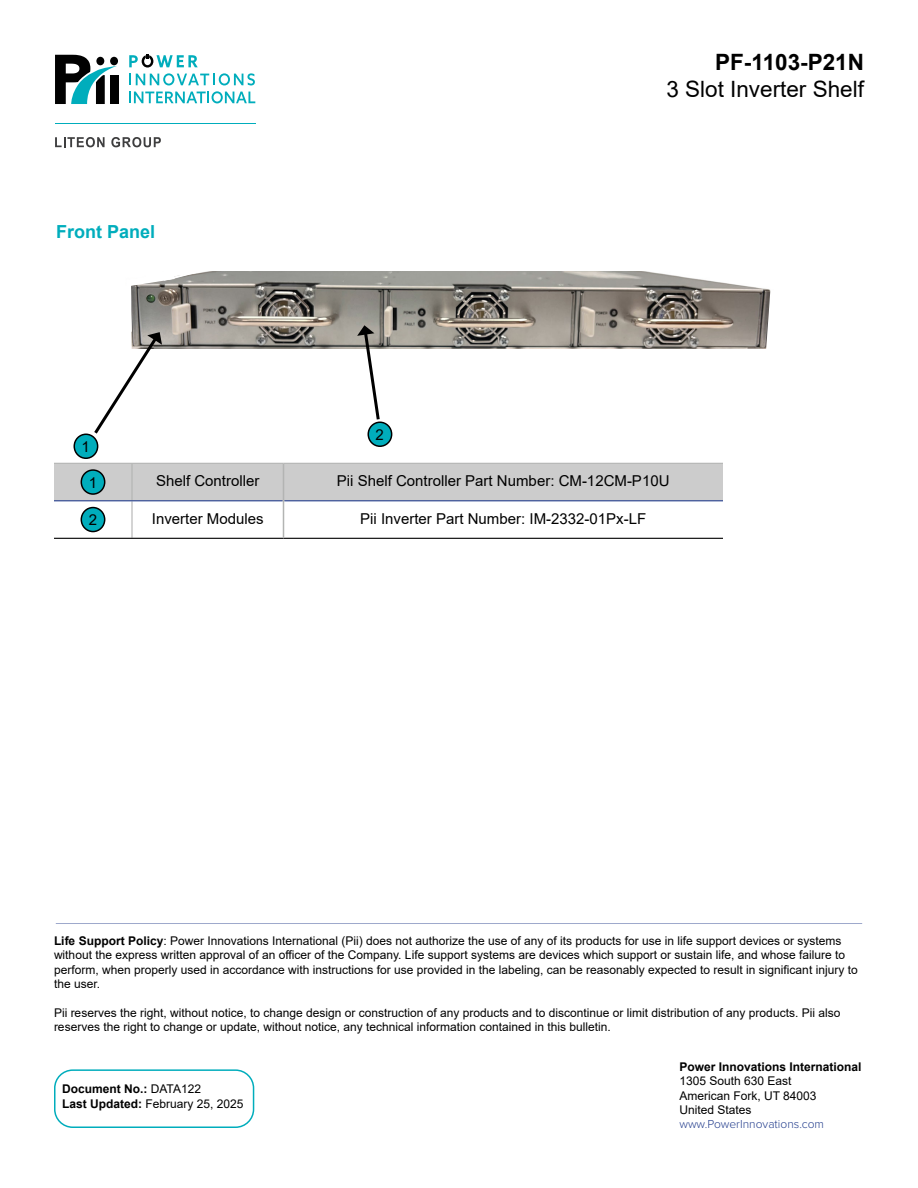
<style>
.page{position:relative;width:918px;height:1188px;background:#fff}
.page>*{position:absolute;margin:0;border:0;box-sizing:border-box;transform-origin:0 0}
.t1{font:22.5px "Arial";color:#000}
.t2{font:700 22.5px "Arial";color:#000}
.t3{font:700 18px "Arial";color:#00adbc}
.t4{font:15px "Arial";color:#000}
.t5{font:12px/14.4px "Arial";color:#000}
.t6{font:700 12px "Arial";color:#000}
.s1{font-weight:700}
.s2{font-weight:400}
.s3{font-family:"Proxima Nova";font-weight:300;color:#253f8e}
</style>
<div class="page">
<img style="left:214px;top:271px;width:556px;height:78px">
<hr style="left:56px;top:923px;width:806px;height:1px;background:#253f8e">
<div style="left:54px;top:1069px;width:200px;height:59px;border:2px solid #00adbc;border-radius:18px"></div>
<hr style="left:55px;top:124px;width:200px;height:1px;background:#00adbc">
<svg style="left:55px;top:137px;width:50px;height:10px"></svg>
<svg style="left:111px;top:137px;width:50px;height:10px"></svg>
<div style="left:110px;top:75px;width:8px;height:29px;background:#010101"></div>
<svg style="left:55px;top:55px;width:62px;height:49px"></svg>
<svg style="left:129px;top:91px;width:126px;height:12px"></svg>
<svg style="left:129px;top:54px;width:126px;height:31px"></svg>
<div style="left:74px;top:434px;width:24px;height:24px;background:#00adbc;border-radius:50%"></div>
<div style="left:73px;top:434px;width:25px;height:25px;border:2px solid #000;border-radius:50%"></div>
<div style="left:54px;top:464px;width:669px;height:36px;background:#ccc"></div>
<hr style="left:54px;top:463px;width:78px;height:1px;background:#b3b4b3">
<hr style="left:132px;top:463px;width:152px;height:1px;background:#b3b4b3">
<hr style="left:131px;top:464px;width:2px;height:36px;background:#b3b4b3">
<hr style="left:284px;top:463px;width:439px;height:1px;background:#b3b4b3">
<hr style="left:131px;top:501px;width:2px;height:37px;background:#b3b4b3">
<hr style="left:54px;top:500px;width:78px;height:1px;background:#253f8e">
<hr style="left:132px;top:500px;width:151px;height:1px;background:#253f8e">
<hr style="left:284px;top:500px;width:439px;height:1px;background:#253f8e">
<hr style="left:54px;top:538px;width:78px;height:1px;background:#000">
<hr style="left:132px;top:538px;width:152px;height:1px;background:#000">
<hr style="left:284px;top:538px;width:439px;height:1px;background:#000">
<hr style="left:283px;top:464px;width:1px;height:37px;background:#b3b4b3">
<hr style="left:283px;top:501px;width:1px;height:37px;background:#b3b4b3">
<div style="left:81px;top:470px;width:24px;height:24px;background:#00adbc;border-radius:50%"></div>
<div style="left:81px;top:469px;width:24px;height:26px;border:2px solid #000;border-radius:50%"></div>
<div style="left:81px;top:508px;width:24px;height:24px;background:#00adbc;border-radius:50%"></div>
<div style="left:81px;top:507px;width:24px;height:25px;border:2px solid #000;border-radius:50%"></div>
<svg style="left:357px;top:325px;width:25px;height:98px"></svg>
<div style="left:368px;top:422px;width:24px;height:24px;background:#00adbc;border-radius:50%"></div>
<div style="left:368px;top:422px;width:24px;height:25px;border:2px solid #000;border-radius:50%"></div>
<svg style="left:91px;top:271px;width:123px;height:166px"></svg>
<svg style="left:711px;top:290px;width:60px;height:59px;background:#8e857d"></svg>
<p class="t3" style="left:56px;top:219px;width:101px">Front Panel</p>
<p class="t4" style="left:82px;top:436px;width:10px">1</p>
<p class="t4" style="left:376px;top:424px;width:10px">2</p>
<p class="t2" style="left:715px;top:47px;width:150px">PF-1103-P21N</p>
<p class="t1" style="left:666px;top:74px;width:199px">3 Slot Inverter Shelf</p>
<p class="t4" style="left:89px;top:472px;width:10px">1</p>
<p class="t4" style="left:156px;top:471px;width:105px">Shelf Controller</p>
<p class="t4" style="left:337px;top:471px;width:334px">Pii Shelf Controller Part Number: CM-12CM-P10U</p>
<p class="t4" style="left:89px;top:510px;width:10px">2</p>
<p class="t4" style="left:152px;top:508px;width:113px">Inverter Modules</p>
<p class="t4" style="left:360px;top:508px;width:287px">Pii Inverter Part Number: IM-2332-01Px-LF</p>
<p class="t5" style="left:54px;top:933px;width:805px"><span class="s1">Life Support Policy</span>: Power Innovations International (Pii) does not authorize the use of any of its products for use in life support devices or systems without the express written approval of an officer of the Company. Life support systems are devices which support or sustain life, and whose failure to perform, when properly used in accordance with instructions for use provided in the labeling, can be reasonably expected to result in significant injury to the user.</p>
<p class="t5" style="left:54px;top:1005px;width:788px">Pii reserves the right, without notice, to change design or construction of any products and to discontinue or limit distribution of any products. Pii also reserves the right to change or update, without notice, any technical information contained in this bulletin.</p>
<p class="t6" style="left:62px;top:1081px;width:140px">Document No.: <span class="s2">DATA122</span></p>
<p class="t5" style="left:62px;top:1096px;width:183px"><span class="s1">Last Updated:</span> February 25, 2025</p>
<p class="t5" style="left:679px;top:1059px;width:184px"><span class="s1">Power Innovations International<br></span>1305 South 630 East<br>American Fork, UT 84003<br>United States <span class="s3">www.PowerInnovations.com</span></p>
</div>
